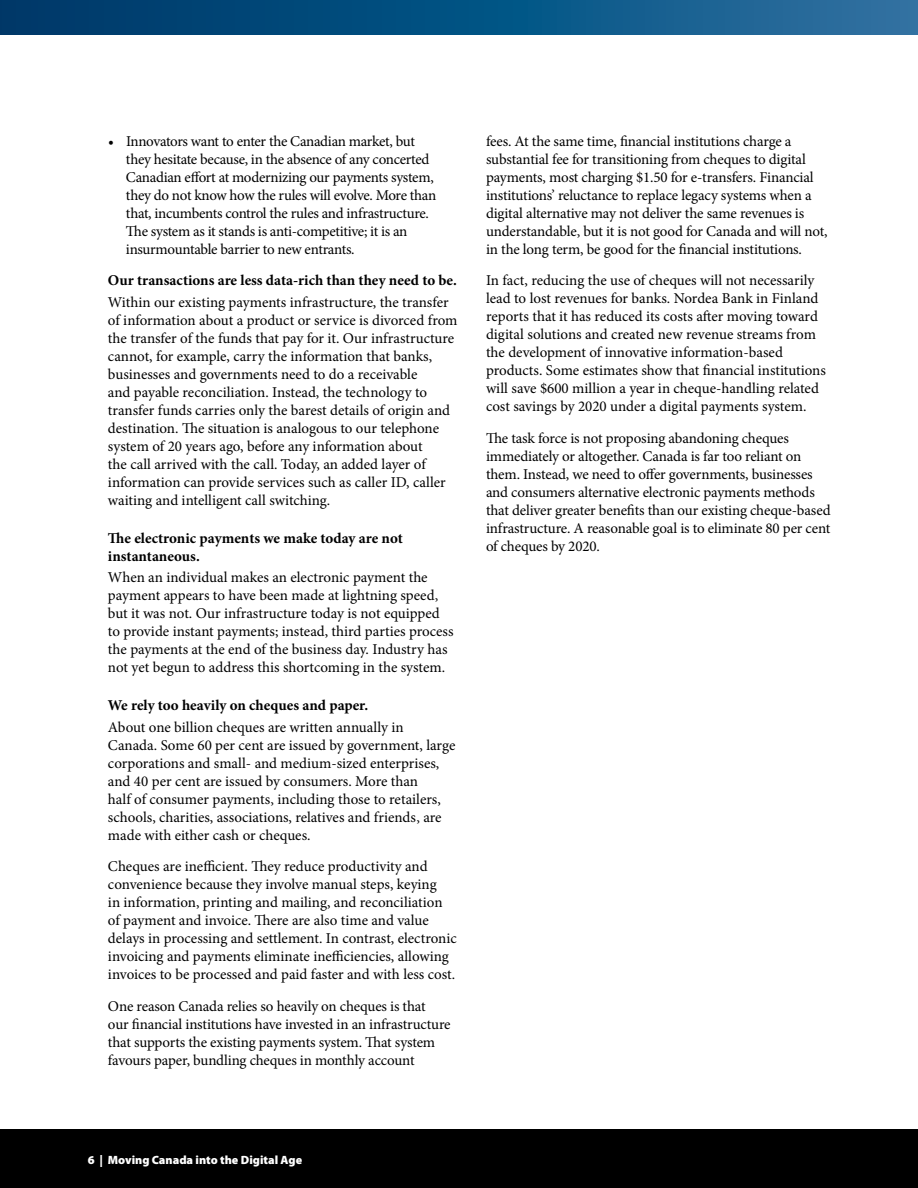
<style>
.page{position:relative;width:918px;height:1188px;background:#fff}
.page>*{position:absolute;margin:0;border:0;box-sizing:border-box;transform-origin:0 0}
.t1{font:15px/18px "Minion Pro";letter-spacing:-.005em;color:#000}
.t2{font:700 15px/18px "Minion Pro";color:#000}
.t3{font:900 12px "Myriad Pro";color:#fff}
</style>
<div class="page">
<div style="left:0;top:1129px;width:918px;height:59px;background:#000"></div>
<svg style="left:0;top:0;width:918px;height:35px;background:#0c5383"></svg>
<p class="t1" style="left:126px;top:132px;width:312px;text-indent:-18px">• Innovators want to enter the Canadian market, but they hesitate because, in the absence of any concerted Canadian effort at modernizing our payments system, they do not know how the rules will evolve. More than that, incumbents control the rules and infrastructure.<br>The system as it stands is anti-competitive; it is an insurmountable barrier to new entrants.</p>
<p class="t2" style="left:108px;top:271px;width:350px">Our transactions are less data-rich than they need to be.</p>
<p class="t1" style="left:108px;top:293px;width:351px">Within our existing payments infrastructure, the transfer of information about a product or service is divorced from the transfer of the funds that pay for it. Our infrastructure cannot, for example, carry the information that banks, businesses and governments need to do a receivable<br>and payable reconciliation. Instead, the technology to transfer funds carries only the barest details of origin and destination. The situation is analogous to our telephone system of 20 years ago, before any information about<br>the call arrived with the call. Today, an added layer of information can provide services such as caller ID, caller waiting and intelligent call switching.</p>
<p class="t2" style="left:108px;top:529px;width:296px">The electronic payments we make today are not instantaneous.</p>
<p class="t1" style="left:108px;top:568px;width:347px">When an individual makes an electronic payment the payment appears to have been made at lightning speed‚ but it was not. Our infrastructure today is not equipped to provide instant payments; instead, third parties process the payments at the end of the business day. Industry has not yet begun to address this shortcoming in the system.</p>
<p class="t2" style="left:108px;top:696px;width:262px">We rely too heavily on cheques and paper.</p>
<p class="t1" style="left:108px;top:718px;width:349px">About one billion cheques are written annually in Canada. Some 60 per cent are issued by government, large corporations and small- and medium-sized enterprises, and 40 per cent are issued by consumers. More than<br>half of consumer payments‚ including those to retailers, schools, charities, associations, relatives and friends‚ are made with either cash or cheques.</p>
<p class="t1" style="left:108px;top:857px;width:350px">Cheques are inefficient. They reduce productivity and convenience because they involve manual steps, keying<br>in information, printing and mailing, and reconciliation of payment and invoice. There are also time and value delays in processing and settlement. In contrast, electronic invoicing and payments eliminate inefficiencies, allowing invoices to be processed and paid faster and with less cost.</p>
<p class="t1" style="left:108px;top:997px;width:344px">One reason Canada relies so heavily on cheques is that<br>our financial institutions have invested in an infrastructure that supports the existing payments system. That system favours paper, bundling cheques in monthly account</p>
<p class="t1" style="left:486px;top:132px;width:343px">fees. At the same time, financial institutions charge a substantial fee for transitioning from cheques to digital payments, most charging $1.50 for e-transfers. Financial institutions’ reluctance to replace legacy systems when a digital alternative may not deliver the same revenues is understandable‚ but it is not good for Canada and will not, in the long term, be good for the financial institutions.</p>
<p class="t1" style="left:486px;top:272px;width:341px">In fact, reducing the use of cheques will not necessarily lead to lost revenues for banks. Nordea Bank in Finland reports that it has reduced its costs after moving toward digital solutions and created new revenue streams from the development of innovative information-based products. Some estimates show that financial institutions will save $600 million a year in cheque-handling related cost savings by 2020 under a digital payments system.</p>
<p class="t1" style="left:486px;top:429px;width:346px">The task force is not proposing abandoning cheques immediately or altogether. Canada is far too reliant on them. Instead, we need to offer governments, businesses and consumers alternative electronic payments methods that deliver greater benefits than our existing cheque-based infrastructure. A reasonable goal is to eliminate 80 per cent of cheques by 2020.</p>
<p class="t3" style="left:88px;top:1152px;width:216px">6 | Moving Canada into the Digital Age</p>
</div>
